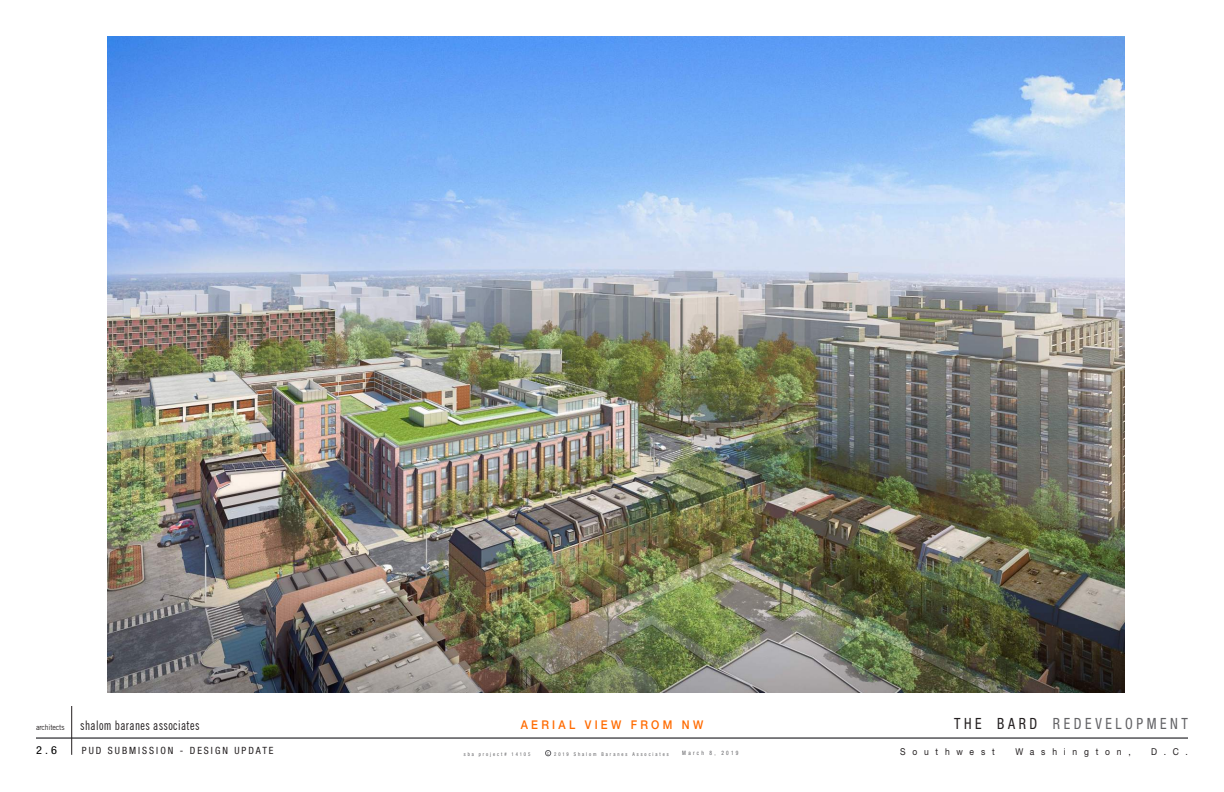
<style>
.page{position:relative;width:1224px;height:792px;background:#fff}
.page>*{position:absolute;margin:0;border:0;box-sizing:border-box;transform-origin:0 0}
.t1{font:condensed 15.5px "Helvetica Neue";letter-spacing:.255em;color:#636366;scale:.9 1}
.t2{font:12.9px "Trade Gothic Cond Eighteen";letter-spacing:.03em;color:#231f20;scale:.9 1}
.t3{font:500 12px "Helvetica Neue";letter-spacing:.3em;color:#ff6b00;scale:.9 1}
.t4{font:condensed 11px "Helvetica Neue";color:#000;scale:1.12 1}
.t5{font:condensed 10px "Helvetica Neue";letter-spacing:.2em;color:#231f20}
.t6{font:9.5px "Helvetica Neue";letter-spacing:.8em;color:#231f20;scale:.9 1}
.t7{font:condensed 6px "Helvetica Neue";letter-spacing:.415em;color:#616164;scale:.9 1}
.t8{font:condensed 5.2px "Helvetica Neue";letter-spacing:.42em;color:#606063;scale:.91 1}
.t9{font:condensed 5.2px "Helvetica Neue";letter-spacing:.415em;color:#616164;scale:.91 1}
.s1{color:#231f20}
.s2{font-family:"Trade Gothic";font-size:7.7px}
</style>
<div class="page">
<img style="left:107px;top:36px;width:1018px;height:657px">
<hr style="left:71px;top:706px;width:1px;height:49px;background:#231f20">
<svg style="left:545px;top:750px;width:6px;height:6px"></svg>
<hr style="left:36px;top:737px;width:1152px;height:2px;background:#606063">
<p class="t1" style="left:954px;top:715px;width:261px"><span class="s1">THE BARD</span> REDEVELOPMENT</p>
<p class="t2" style="left:36px;top:718px;width:183px"><span class="s2">architects</span> shalom baranes associates</p>
<p class="t3" style="left:521px;top:718px;width:204px">AERIAL VIEW FROM NW</p>
<p class="t4" style="left:36px;top:744px;width:20px">2.6</p>
<p class="t5" style="left:82px;top:745px;width:193px">PUD SUBMISSION - DESIGN UPDATE</p>
<p class="t9" style="left:464px;top:751px;width:75px">sba project# 14105</p>
<p class="t8" style="left:547px;top:751px;width:135px">c 2019 Shalom Baranes Associates</p>
<p class="t7" style="left:682px;top:749px;width:64px">March 8, 2019</p>
<p class="t6" style="left:900px;top:746px;width:107px">Southwest</p>
<p class="t6" style="left:1015px;top:746px;width:130px">Washington,</p>
<p class="t6" style="left:1151px;top:746px;width:42px">D.C.</p>
</div>
